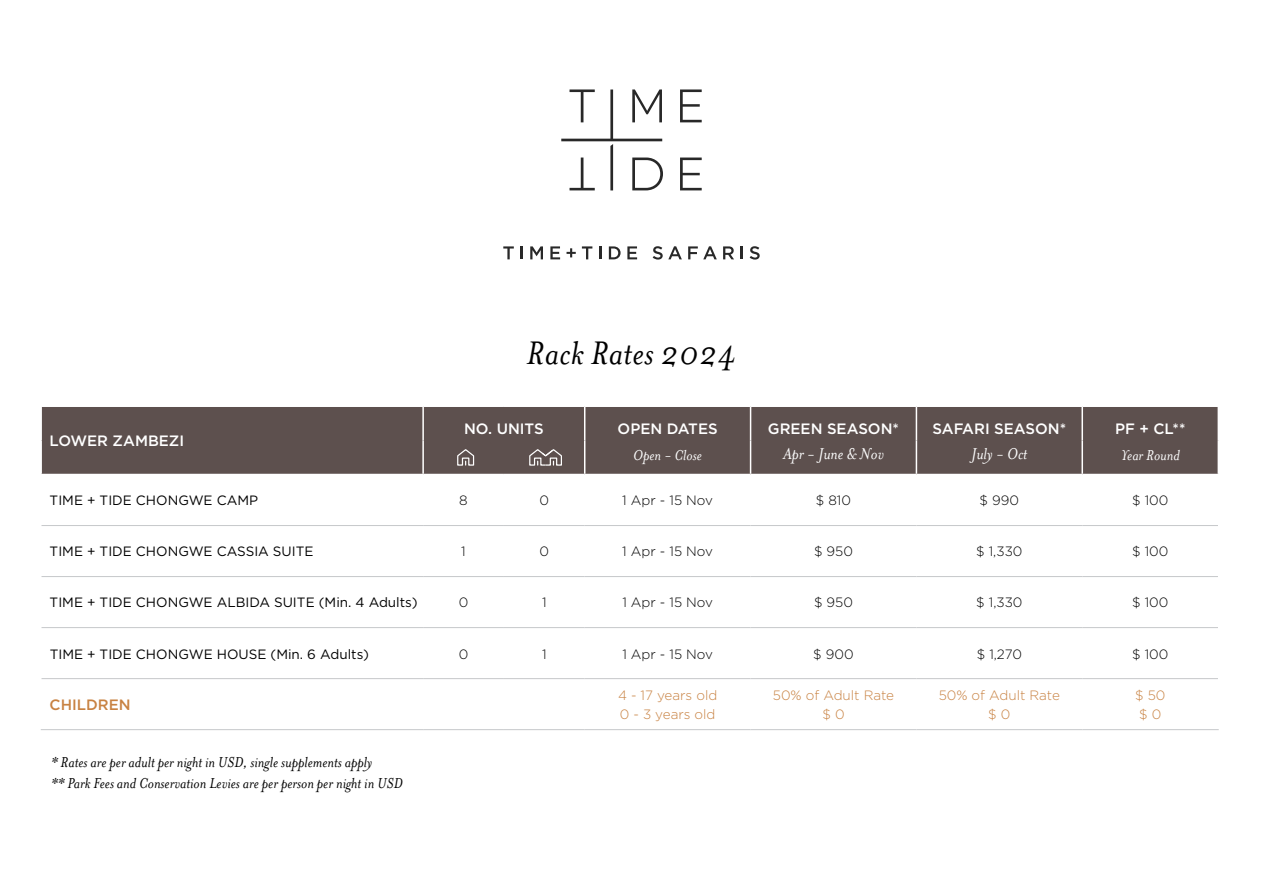
<style>
.page{position:relative;width:1263px;height:893px;background:#fff}
.page>*{position:absolute;margin:0;border:0;box-sizing:border-box;transform-origin:0 0}
.t1{font:italic 37.5px "Mrs Eaves OT";letter-spacing:.01em;color:#000}
.t2{font:italic 18px "Mrs Eaves OT";color:#fff}
.t3{font:italic 16.5px/21px "Mrs Eaves OT";color:#000}
.t4{font:italic 16.5px "Mrs Eaves OT";color:#fff}
.t5{font:500 15px "Gotham";color:#fff}
.t6{font:500 15px "Gotham";color:#c88242}
.t7{font:13.5px "Gotham";color:#000}
.t8{font:300 13.5px "Gotham";color:#000}
.t9{font:300 13.5px/19.5px "Gotham";color:#c88242;text-align:center}
</style>
<div class="page">
<div style="left:42px;top:407px;width:1175px;height:67px;background:#5d504e"></div>
<hr style="left:750px;top:525px;width:166px;height:1px;background:#c6c8ca">
<hr style="left:916px;top:525px;width:166px;height:1px;background:#c6c8ca">
<hr style="left:1082px;top:525px;width:136px;height:1px;background:#c6c8ca">
<hr style="left:750px;top:576px;width:166px;height:1px;background:#c6c8ca">
<hr style="left:916px;top:576px;width:166px;height:1px;background:#c6c8ca">
<hr style="left:1082px;top:576px;width:136px;height:1px;background:#c6c8ca">
<hr style="left:750px;top:627px;width:166px;height:1px;background:#c6c8ca">
<hr style="left:916px;top:627px;width:166px;height:1px;background:#c6c8ca">
<hr style="left:1082px;top:627px;width:136px;height:1px;background:#c6c8ca">
<hr style="left:42px;top:525px;width:381px;height:1px;background:#c6c8ca">
<hr style="left:423px;top:525px;width:81px;height:1px;background:#c6c8ca">
<hr style="left:504px;top:525px;width:81px;height:1px;background:#c6c8ca">
<hr style="left:585px;top:525px;width:165px;height:1px;background:#c6c8ca">
<hr style="left:42px;top:576px;width:381px;height:1px;background:#c6c8ca">
<hr style="left:423px;top:576px;width:81px;height:1px;background:#c6c8ca">
<hr style="left:504px;top:576px;width:81px;height:1px;background:#c6c8ca">
<hr style="left:585px;top:576px;width:165px;height:1px;background:#c6c8ca">
<hr style="left:42px;top:627px;width:381px;height:1px;background:#c6c8ca">
<hr style="left:423px;top:627px;width:81px;height:1px;background:#c6c8ca">
<hr style="left:504px;top:627px;width:81px;height:1px;background:#c6c8ca">
<hr style="left:585px;top:627px;width:165px;height:1px;background:#c6c8ca">
<hr style="left:422px;top:407px;width:2px;height:33px;background:#fff">
<hr style="left:584px;top:407px;width:1px;height:33px;background:#fff">
<hr style="left:750px;top:407px;width:1px;height:33px;background:#fff">
<hr style="left:916px;top:407px;width:1px;height:33px;background:#fff">
<hr style="left:1081px;top:407px;width:2px;height:33px;background:#fff">
<hr style="left:422px;top:440px;width:2px;height:34px;background:#fff">
<hr style="left:584px;top:440px;width:1px;height:34px;background:#fff">
<hr style="left:750px;top:440px;width:1px;height:34px;background:#fff">
<hr style="left:916px;top:440px;width:1px;height:34px;background:#fff">
<hr style="left:1081px;top:440px;width:2px;height:34px;background:#fff">
<hr style="left:42px;top:678px;width:381px;height:1px;background:#c6c8ca">
<hr style="left:423px;top:678px;width:81px;height:1px;background:#c6c8ca">
<hr style="left:504px;top:678px;width:81px;height:1px;background:#c6c8ca">
<hr style="left:585px;top:678px;width:165px;height:1px;background:#c6c8ca">
<hr style="left:750px;top:678px;width:166px;height:1px;background:#c6c8ca">
<hr style="left:916px;top:678px;width:166px;height:1px;background:#c6c8ca">
<hr style="left:1082px;top:678px;width:136px;height:1px;background:#c6c8ca">
<hr style="left:41px;top:729px;width:382px;height:1px;background:#c6c8ca">
<hr style="left:423px;top:729px;width:81px;height:1px;background:#c6c8ca">
<hr style="left:504px;top:729px;width:81px;height:1px;background:#c6c8ca">
<hr style="left:585px;top:729px;width:165px;height:1px;background:#c6c8ca">
<hr style="left:750px;top:729px;width:166px;height:1px;background:#c6c8ca">
<hr style="left:916px;top:729px;width:166px;height:1px;background:#c6c8ca">
<hr style="left:1082px;top:729px;width:137px;height:1px;background:#c6c8ca">
<svg style="left:457px;top:449px;width:17px;height:17px"></svg>
<svg style="left:529px;top:449px;width:34px;height:17px"></svg>
<svg style="left:561px;top:89px;width:141px;height:101px"></svg>
<svg style="left:550px;top:246px;width:10px;height:13px"></svg>
<svg style="left:503px;top:246px;width:11px;height:13px"></svg>
<svg style="left:530px;top:246px;width:13px;height:13px"></svg>
<svg style="left:599px;top:246px;width:2px;height:13px"></svg>
<svg style="left:520px;top:246px;width:3px;height:13px"></svg>
<svg style="left:582px;top:246px;width:10px;height:13px"></svg>
<svg style="left:566px;top:248px;width:10px;height:9px"></svg>
<svg style="left:609px;top:246px;width:11px;height:13px"></svg>
<svg style="left:741px;top:246px;width:2px;height:13px"></svg>
<svg style="left:723px;top:246px;width:11px;height:13px"></svg>
<svg style="left:750px;top:246px;width:10px;height:14px"></svg>
<svg style="left:688px;top:246px;width:29px;height:13px"></svg>
<svg style="left:653px;top:246px;width:29px;height:14px"></svg>
<svg style="left:627px;top:246px;width:10px;height:13px"></svg>
<p class="t5" style="left:50px;top:434px;width:136px">LOWER ZAMBEZI</p>
<h1 class="t1" style="left:527px;top:338px;width:211px">Rack Rates 2024</h1>
<p class="t5" style="left:464px;top:422px;width:81px">NO. UNITS</p>
<p class="t5" style="left:618px;top:422px;width:102px">OPEN DATES</p>
<p class="t5" style="left:768px;top:422px;width:133px">GREEN SEASON*</p>
<p class="t5" style="left:932px;top:422px;width:135px">SAFARI SEASON*</p>
<p class="t5" style="left:1115px;top:422px;width:72px">PF + CL**</p>
<p class="t4" style="left:633px;top:449px;width:70px">Open - Close</p>
<h2 class="t2" style="left:783px;top:446px;width:102px">Apr - June &amp; Nov</h2>
<h2 class="t2" style="left:971px;top:446px;width:57px">July - Oct</h2>
<p class="t4" style="left:1121px;top:449px;width:60px">Year Round</p>
<p class="t7" style="left:50px;top:495px;width:210px">TIME + TIDE CHONGWE CAMP</p>
<p class="t8" style="left:459px;top:495px;width:10px">8</p>
<p class="t8" style="left:539px;top:495px;width:11px">0</p>
<p class="t8" style="left:622px;top:495px;width:92px">1 Apr - 15 Nov</p>
<p class="t8" style="left:816px;top:495px;width:37px">$ 810</p>
<p class="t8" style="left:979px;top:495px;width:41px">$ 990</p>
<p class="t8" style="left:1132px;top:495px;width:38px">$ 100</p>
<p class="t7" style="left:50px;top:546px;width:265px">TIME + TIDE CHONGWE CASSIA SUITE</p>
<p class="t8" style="left:461px;top:546px;width:6px">1</p>
<p class="t8" style="left:539px;top:546px;width:11px">0</p>
<p class="t8" style="left:622px;top:546px;width:92px">1 Apr - 15 Nov</p>
<p class="t8" style="left:814px;top:546px;width:40px">$ 950</p>
<p class="t8" style="left:976px;top:546px;width:48px">$ 1,330</p>
<p class="t8" style="left:1132px;top:546px;width:38px">$ 100</p>
<p class="t7" style="left:50px;top:597px;width:369px">TIME + TIDE CHONGWE ALBIDA SUITE (Min. 4 Adults)</p>
<p class="t8" style="left:459px;top:597px;width:11px">0</p>
<p class="t8" style="left:542px;top:597px;width:6px">1</p>
<p class="t8" style="left:622px;top:597px;width:92px">1 Apr - 15 Nov</p>
<p class="t8" style="left:814px;top:597px;width:40px">$ 950</p>
<p class="t8" style="left:976px;top:597px;width:48px">$ 1,330</p>
<p class="t8" style="left:1132px;top:597px;width:38px">$ 100</p>
<p class="t7" style="left:50px;top:648px;width:321px">TIME + TIDE CHONGWE HOUSE (Min. 6 Adults)</p>
<p class="t8" style="left:459px;top:648px;width:11px">0</p>
<p class="t8" style="left:542px;top:648px;width:6px">1</p>
<p class="t8" style="left:622px;top:648px;width:92px">1 Apr - 15 Nov</p>
<p class="t8" style="left:813px;top:648px;width:42px">$ 900</p>
<p class="t8" style="left:977px;top:648px;width:47px">$ 1,270</p>
<p class="t8" style="left:1132px;top:648px;width:38px">$ 100</p>
<p class="t6" style="left:50px;top:698px;width:82px">CHILDREN</p>
<p class="t9" style="left:618px;top:686px;width:101px;text-align:left">4 - 17 years old<br>0 - 3 years old</p>
<p class="t9" style="left:773px;top:686px;width:123px">50% of Adult Rate $ 0</p>
<p class="t9" style="left:939px;top:686px;width:123px">50% of Adult Rate $ 0</p>
<p class="t9" style="left:1135px;top:686px;width:32px">$ 50 $ 0</p>
<p class="t3" style="left:51px;top:752px;width:353px">* Rates are per adult per night in USD, single supplements apply<br>** Park Fees and Conservation Levies are per person per night in USD</p>
</div>
